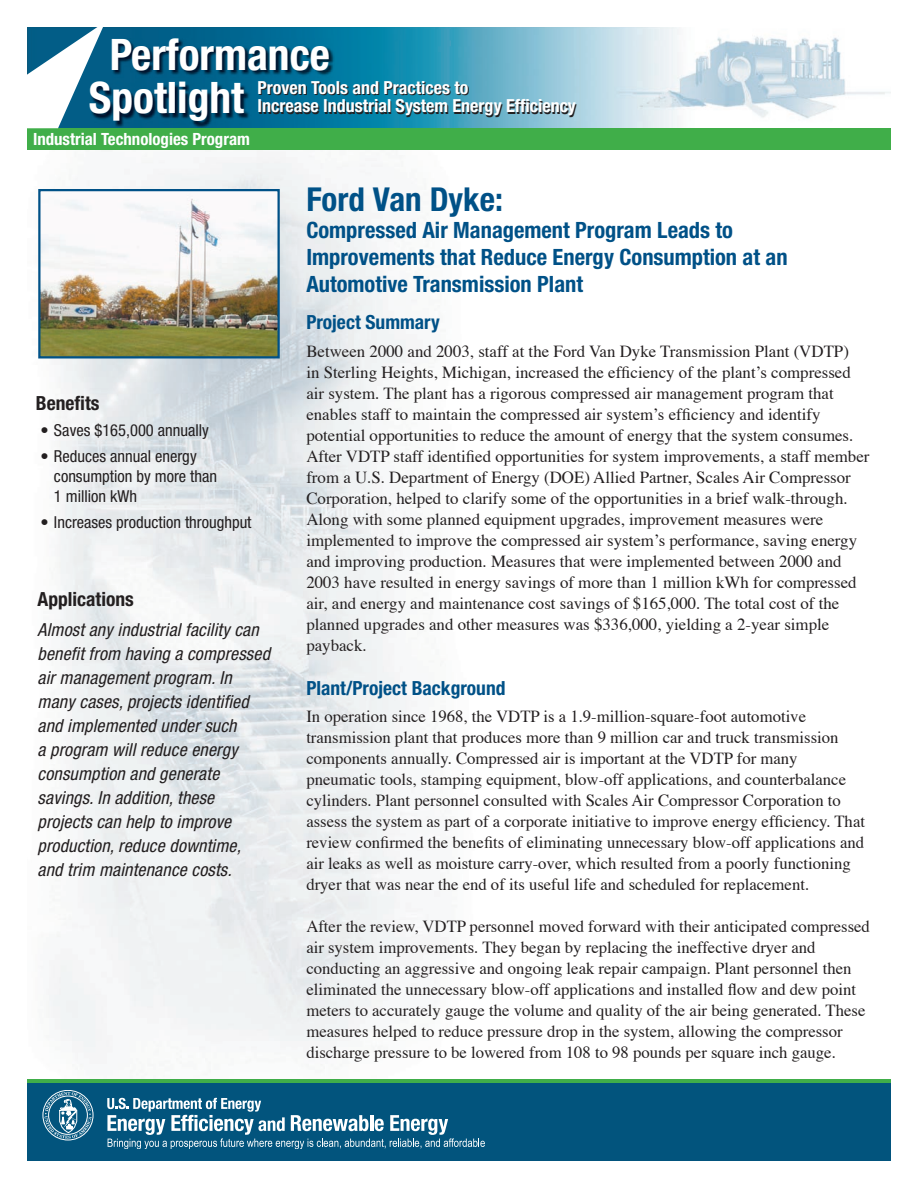
<style>
.page{position:relative;width:918px;height:1188px;background:#fff}
.page>*{position:absolute;margin:0;border:0;box-sizing:border-box;transform-origin:0 0}
.t1{font:700 condensed 43.5px/43.5px "Helvetica Neue LT Std";color:#fff}
.t2{font:700 condensed 33px "Helvetica Neue LT Std";color:#005187}
.t3{font:700 condensed 22.5px/27px "Helvetica Neue LT Std";color:#005187}
.t4{font:700 condensed 19.5px "Helvetica Neue LT Std";color:#005187}
.t5{font:700 condensed 19.5px "Helvetica Neue LT Std";color:#231f20}
.t6{font:italic condensed 18px/24px "Helvetica Neue LT Std";letter-spacing:.01em;color:#231f20}
.t7{font:700 condensed 18px/18.8px "Helvetica Neue LT Std";color:#fff}
.t8{font:16.8px/21px "Times";color:#231f20}
.t9{font:700 condensed 16.8px "Helvetica Neue LT Std";color:#fff}
.t10{font:condensed 16.5px/19.8px "Helvetica Neue LT Std";color:#231f20}
</style>
<div class="page">
<img style="left:49px;top:440px;width:276px;height:625px">
<img style="left:38px;top:157px;width:288px;height:283px">
<div style="left:27px;top:1079px;width:864px;height:9px;background:#40ae49"></div>
<img style="left:105px;top:27px;width:786px;height:101px">
<div style="left:27px;top:1083px;width:864px;height:78px;background:#02547d"></div>
<svg style="left:107px;top:1098px;width:378px;height:51px;background:#397999"></svg>
<svg style="left:43px;top:1090px;width:51px;height:51px;background:#45819f"></svg>
<img style="left:105px;top:38px;width:229px;height:90px">
<div style="left:27px;top:128px;width:864px;height:22px;background:#40ae49"></div>
<svg style="left:27px;top:27px;width:78px;height:101px"></svg>
<img style="left:41px;top:192px;width:236px;height:163px">
<div style="left:38px;top:189px;width:242px;height:169px;border:2px solid #005187"></div>
<h1 class="t1" style="left:89px;top:32px;width:243px;text-indent:21px">Performance<br>Spotlight</h1>
<p class="t7" style="left:257px;top:78px;width:320px">Proven Tools and Practices to<br>Increase Industrial System Energy Efficiency</p>
<p class="t9" style="left:33px;top:129px;width:218px">Industrial Technologies Program</p>
<p class="t5" style="left:36px;top:391px;width:65px">Benefits</p>
<p class="t10" style="left:40px;top:420px;width:170px">• Saves $165,000 annually</p>
<p class="t10" style="left:54px;top:447px;width:165px;text-indent:-14px">• Reduces annual energy consumption by more than<br>1 million kWh</p>
<p class="t10" style="left:40px;top:513px;width:213px">• Increases production throughput</p>
<p class="t5" style="left:38px;top:588px;width:98px">Applications</p>
<p class="t6" style="left:38px;top:618px;width:234px">Almost any industrial facility can benefit from having a compressed air management program. In many cases, projects identified and implemented under such<br>a program will reduce energy consumption and generate savings. In addition, these projects can help to improve production, reduce downtime, and trim maintenance costs.</p>
<h2 class="t2" style="left:306px;top:179px;width:198px">Ford Van Dyke:</h2>
<h3 class="t3" style="left:306px;top:216px;width:483px">Compressed Air Management Program Leads to<br>Improvements that Reduce Energy Consumption at an<br>Automotive Transmission Plant</h3>
<p class="t4" style="left:306px;top:310px;width:135px">Project Summary</p>
<p class="t8" style="left:306px;top:342px;width:565px">Between 2000 and 2003, staff at the Ford Van Dyke Transmission Plant (VDTP)<br>in Sterling Heights, Michigan, increased the efficiency of the plantʼs compressed air system. The plant has a rigorous compressed air management program that enables staff to maintain the compressed air systemʼs efficiency and identify potential opportunities to reduce the amount of energy that the system consumes.<br>After VDTP staff identified opportunities for system improvements, a staff member from a U.S. Department of Energy (DOE) Allied Partner, Scales Air Compressor Corporation, helped to clarify some of the opportunities in a brief walk-through.<br>Along with some planned equipment upgrades, improvement measures were implemented to improve the compressed air systemʼs performance, saving energy and improving production. Measures that were implemented between 2000 and 2003 have resulted in energy savings of more than 1 million kWh for compressed air, and energy and maintenance cost savings of $165,000. The total cost of the planned upgrades and other measures was $336,000, yielding a 2-year simple payback.</p>
<p class="t4" style="left:306px;top:676px;width:201px">Plant/Project Background</p>
<p class="t8" style="left:306px;top:706px;width:560px">In operation since 1968, the VDTP is a 1.9-million-square-foot automotive transmission plant that produces more than 9 million car and truck transmission components annually. Compressed air is important at the VDTP for many pneumatic tools, stamping equipment, blow-off applications, and counterbalance cylinders. Plant personnel consulted with Scales Air Compressor Corporation to assess the system as part of a corporate initiative to improve energy efficiency. That review confirmed the benefits of eliminating unnecessary blow-off applications and air leaks as well as moisture carry-over, which resulted from a poorly functioning dryer that was near the end of its useful life and scheduled for replacement.</p>
<p class="t8" style="left:306px;top:916px;width:565px">After the review, VDTP personnel moved forward with their anticipated compressed air system improvements. They began by replacing the ineffective dryer and conducting an aggressive and ongoing leak repair campaign. Plant personnel then eliminated the unnecessary blow-off applications and installed flow and dew point meters to accurately gauge the volume and quality of the air being generated. These measures helped to reduce pressure drop in the system, allowing the compressor discharge pressure to be lowered from 108 to 98 pounds per square inch gauge.</p>
</div>
